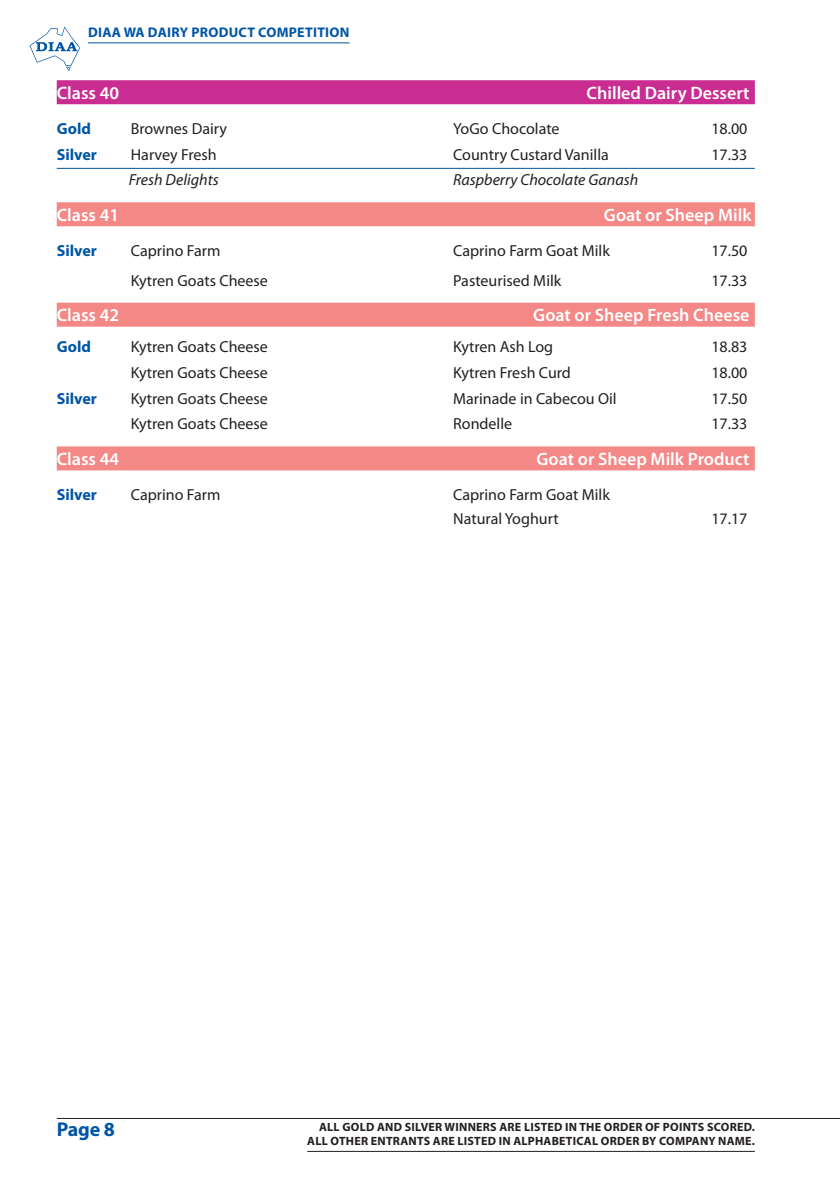
<style>
.page{position:relative;width:840px;height:1191px;background:#fff}
.page>*{position:absolute;margin:0;border:0;box-sizing:border-box;transform-origin:0 0}
.t1{font:700 20px "Myriad Pro";color:#0155a5}
.TOC_1{font:600 18px "Myriad Pro";color:#fff}
._6_Medal_winners_-_f{font:16px/24px "Myriad Pro";color:#231f20}
._3_Medal_winners{font:16px "Myriad Pro";color:#231f20}
._4_Medal_winners_-_u{font:16px "Myriad Pro";color:#231f20}
._5_losers{font:italic 16px "Myriad Pro";color:#231f20}
._6_Medal_winners_-_f-2{font:700 16px "Myriad Pro";color:#0155a5}
._4_Medal_winners_-_u-2{font:700 16px "Myriad Pro";color:#0155a5}
._3_Medal_winners-2{font:700 16px "Myriad Pro";color:#0155a5}
.t2{font:700 14px "Myriad Pro";letter-spacing:.02em;color:#0155a5}
.t3{font:700 12px/14.4px "Myriad Pro";letter-spacing:.02em;color:#231f20;text-align:right}
</style>
<div class="page">
<svg style="left:29px;top:26px;width:51px;height:45px"></svg>
<hr style="left:88px;top:43px;width:261px;height:1px;background:#0155a5">
<hr style="left:307px;top:1151px;width:447px;height:1px;background:#231f20">
<hr style="left:57px;top:1118px;width:782px;height:1px;background:#231f20">
<div style="left:57px;top:80px;width:697px;height:24px;background:#c92d92"></div>
<hr style="left:57px;top:168px;width:697px;height:1px;background:#0155a5">
<div style="left:57px;top:202px;width:697px;height:24px;background:#f38887"></div>
<div style="left:57px;top:303px;width:697px;height:24px;background:#f38887"></div>
<div style="left:57px;top:446px;width:697px;height:24px;background:#f38887"></div>
<p class="t2" style="left:88px;top:23px;width:263px">DIAA WA DAIRY PRODUCT COMPETITION</p>
<p class="TOC_1" style="left:57px;top:81px;width:64px">Class 40</p>
<p class="TOC_1" style="left:586px;top:81px;width:164px">Chilled Dairy Dessert</p>
<p class="_6_Medal_winners_-_f-2" style="left:57px;top:118px;width:36px">Gold</p>
<p class="_6_Medal_winners_-_f" style="left:131px;top:116px;width:98px">Brownes Dairy</p>
<p class="_6_Medal_winners_-_f" style="left:453px;top:116px;width:108px">YoGo Chocolate</p>
<p class="_6_Medal_winners_-_f" style="left:711px;top:116px;width:38px">18.00</p>
<p class="_4_Medal_winners_-_u-2" style="left:57px;top:144px;width:42px">Silver</p>
<p class="_4_Medal_winners_-_u" style="left:131px;top:144px;width:87px">Harvey Fresh</p>
<p class="_4_Medal_winners_-_u" style="left:453px;top:144px;width:157px">Country Custard Vanilla</p>
<p class="_4_Medal_winners_-_u" style="left:711px;top:144px;width:38px">17.33</p>
<p class="_5_losers" style="left:129px;top:170px;width:91px">Fresh Delights</p>
<p class="_5_losers" style="left:453px;top:170px;width:186px">Raspberry Chocolate Ganash</p>
<p class="TOC_1" style="left:57px;top:203px;width:64px">Class 41</p>
<p class="TOC_1" style="left:603px;top:203px;width:149px">Goat or Sheep Milk</p>
<p class="_6_Medal_winners_-_f-2" style="left:57px;top:240px;width:42px">Silver</p>
<p class="_6_Medal_winners_-_f" style="left:131px;top:238px;width:91px">Caprino Farm</p>
<p class="_6_Medal_winners_-_f" style="left:453px;top:238px;width:158px">Caprino Farm Goat Milk</p>
<p class="_6_Medal_winners_-_f" style="left:711px;top:238px;width:38px">17.50</p>
<p class="_3_Medal_winners" style="left:131px;top:270px;width:139px">Kytren Goats Cheese</p>
<p class="_3_Medal_winners" style="left:453px;top:270px;width:110px">Pasteurised Milk</p>
<p class="_3_Medal_winners" style="left:711px;top:270px;width:38px">17.33</p>
<p class="TOC_1" style="left:57px;top:303px;width:64px">Class 42</p>
<p class="TOC_1" style="left:533px;top:303px;width:218px">Goat or Sheep Fresh Cheese</p>
<p class="_6_Medal_winners_-_f-2" style="left:57px;top:336px;width:36px">Gold</p>
<p class="_6_Medal_winners_-_f" style="left:131px;top:335px;width:139px">Kytren Goats Cheese</p>
<p class="_6_Medal_winners_-_f" style="left:453px;top:335px;width:101px">Kytren Ash Log</p>
<p class="_6_Medal_winners_-_f" style="left:711px;top:335px;width:38px">18.83</p>
<p class="_3_Medal_winners" style="left:131px;top:363px;width:139px">Kytren Goats Cheese</p>
<p class="_3_Medal_winners" style="left:453px;top:363px;width:119px">Kytren Fresh Curd</p>
<p class="_3_Medal_winners" style="left:711px;top:363px;width:38px">18.00</p>
<p class="_3_Medal_winners-2" style="left:57px;top:388px;width:42px">Silver</p>
<p class="_3_Medal_winners" style="left:131px;top:388px;width:139px">Kytren Goats Cheese</p>
<p class="_3_Medal_winners" style="left:453px;top:388px;width:165px">Marinade in Cabecou Oil</p>
<p class="_3_Medal_winners" style="left:711px;top:388px;width:38px">17.50</p>
<p class="_3_Medal_winners" style="left:131px;top:414px;width:139px">Kytren Goats Cheese</p>
<p class="_3_Medal_winners" style="left:453px;top:414px;width:60px">Rondelle</p>
<p class="_3_Medal_winners" style="left:711px;top:414px;width:38px">17.33</p>
<p class="TOC_1" style="left:57px;top:447px;width:64px">Class 44</p>
<p class="TOC_1" style="left:536px;top:447px;width:214px">Goat or Sheep Milk Product</p>
<p class="_6_Medal_winners_-_f-2" style="left:57px;top:484px;width:42px">Silver</p>
<p class="_6_Medal_winners_-_f" style="left:131px;top:482px;width:91px">Caprino Farm</p>
<p class="_6_Medal_winners_-_f" style="left:453px;top:482px;width:158px">Caprino Farm Goat Milk<br>Natural Yoghurt</p>
<p class="_6_Medal_winners_-_f" style="left:711px;top:506px;width:38px">17.17</p>
<p class="t1" style="left:57px;top:1116px;width:60px">Page 8</p>
<p class="t3" style="left:307px;top:1119px;width:449px">ALL GOLD AND SILVER WINNERS ARE LISTED IN THE ORDER OF POINTS SCORED.<br>ALL OTHER ENTRANTS ARE LISTED IN ALPHABETICAL ORDER BY COMPANY NAME.</p>
</div>
